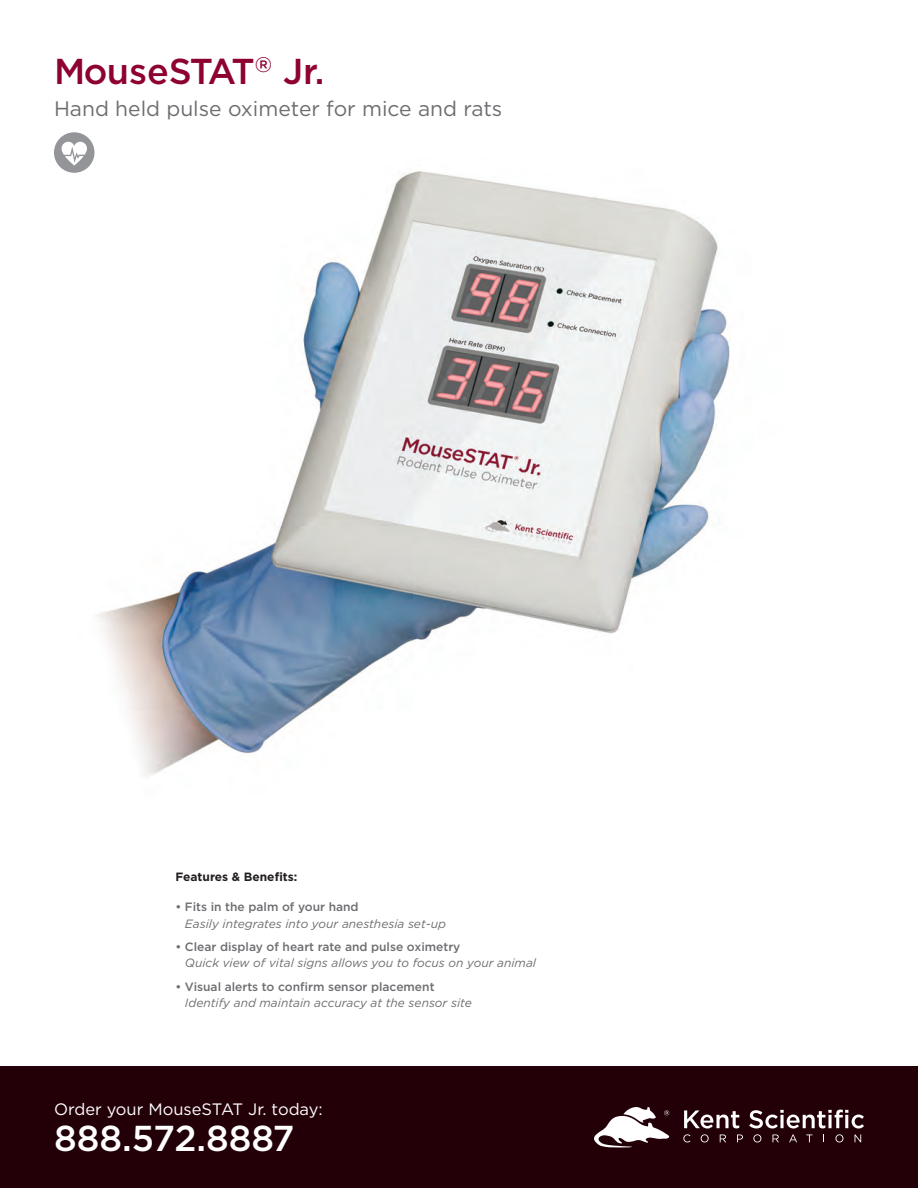
<style>
.page{position:relative;width:918px;height:1188px;background:#fff}
.page>*{position:absolute;margin:0;border:0;box-sizing:border-box;transform-origin:0 0}
.t1{font:500 36px "Gotham";letter-spacing:-.02em;color:#8d0233}
.t2{font:500 36px "Gotham";color:#fff}
.t3{font:21px "Gotham";color:#6c6d70}
.t4{font:16.5px "Gotham";color:#fff}
.t5{font:italic 12px/16.5px "Gotham";color:#6c6d70}
.t6{font:700 12px "Gotham";color:#231f20}
.s1{font-weight:500;font-style:normal}
</style>
<div class="page">
<div style="left:0;top:1066px;width:918px;height:122px;background:#230008"></div>
<svg style="left:683px;top:1110px;width:60px;height:32px"></svg>
<svg style="left:749px;top:1110px;width:115px;height:32px"></svg>
<svg style="left:594px;top:1107px;width:76px;height:41px"></svg>
<img style="left:55px;top:159px;width:676px;height:617px">
<div style="left:54px;top:132px;width:40px;height:41px;background:#939598;border-radius:50%"></div>
<svg style="left:61px;top:142px;width:26px;height:24px"></svg>
<p class="t1" style="left:54px;top:51px;width:272px">MouseSTAT<sup>®</sup> Jr.</p>
<p class="t3" style="left:54px;top:97px;width:450px">Hand held pulse oximeter for mice and rats</p>
<p class="t6" style="left:176px;top:870px;width:123px">Features &amp; Benefits:</p>
<p class="t5" style="left:185px;top:899px;width:263px;text-indent:-9px"><span class="s1">• Fits in the palm of your hand<br></span>Easily integrates into your anesthesia set-up</p>
<p class="t5" style="left:185px;top:938px;width:353px;text-indent:-9px"><span class="s1">• Clear display of heart rate and pulse oximetry<br></span>Quick view of vital signs allows you to focus on your animal</p>
<p class="t5" style="left:185px;top:978px;width:288px;text-indent:-9px"><span class="s1">• Visual alerts to confirm sensor placement<br></span>Identify and maintain accuracy at the sensor site</p>
<p class="t4" style="left:54px;top:1100px;width:270px">Order your MouseSTAT Jr. today:</p>
<p class="t2" style="left:54px;top:1118px;width:242px">888.572.8887</p>
</div>
